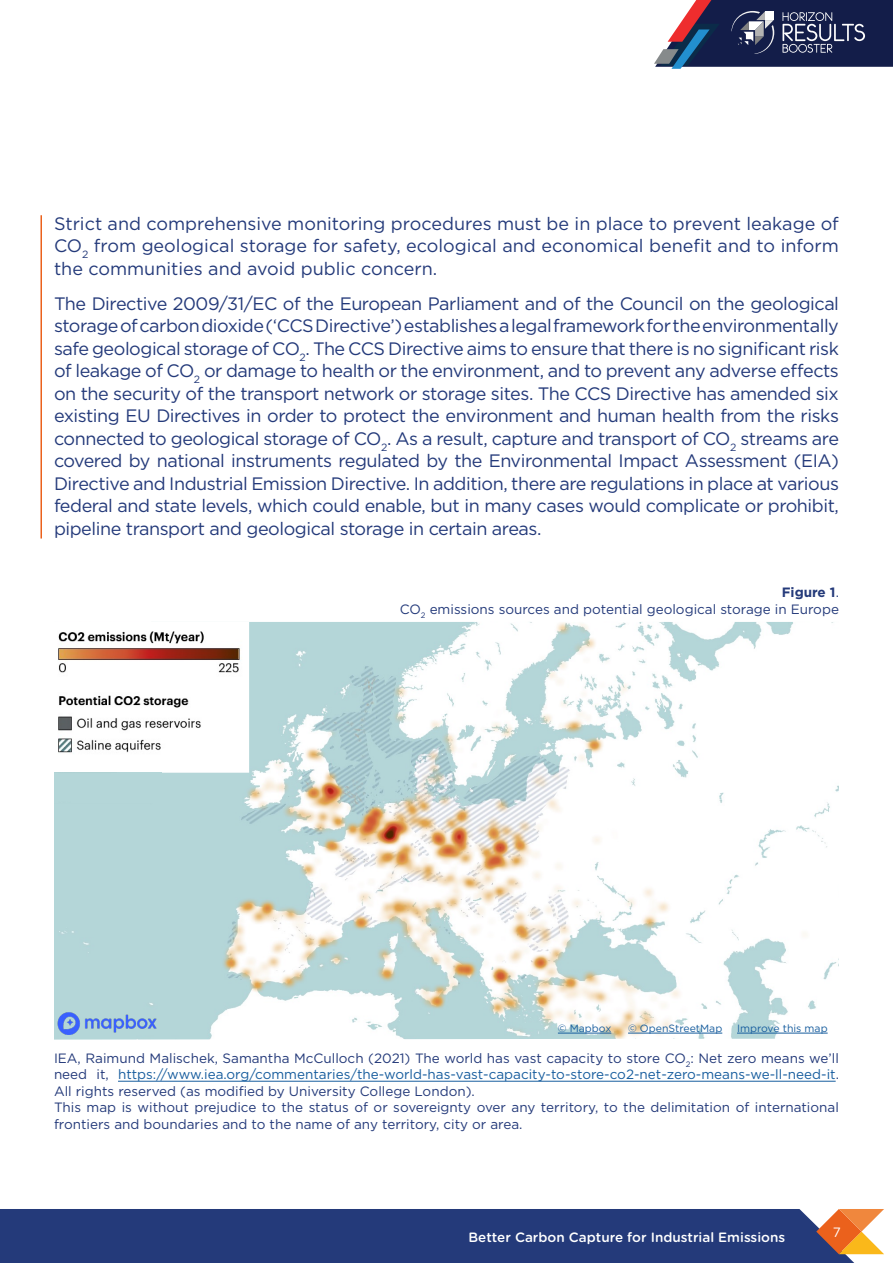
<style>
.page{position:relative;width:893px;height:1263px;background:#fff}
.page>*{position:absolute;margin:0;border:0;box-sizing:border-box;transform-origin:0 0}
.text{font:18px/22.5px "Gotham";letter-spacing:-.025em;color:#243a7a;text-align:justify}
.footnotes{font:13.5px/16.5px "Gotham";color:#243a7a;text-align:justify}
.t1{font:500 13.5px "Gotham Rounded";color:#fff}
.footnotes-2{font:700 13.5px "Gotham";color:#243a7a}
.t2{font:13.5px "Gotham Rounded";color:#fff}
.footnotes-3{font:10.5px "Gotham";color:#175d9e}
.s1{font-weight:400}
.s2{color:#175d9e}
</style>
<div class="page">
<div style="left:0;top:1209px;width:854px;height:54px;background:#243a7a"></div>
<svg style="left:816px;top:1209px;width:68px;height:45px"></svg>
<svg style="left:654px;top:0;width:239px;height:69px;background:#484b6d"></svg>
<img style="left:54px;top:622px;width:785px;height:417px">
<img style="left:54px;top:622px;width:195px;height:151px">
<div style="left:54px;top:773px;width:107px;height:29px;background:#b4d6d8"></div>
<svg style="left:776px;top:1038px;width:63px;height:1px"></svg>
<hr style="left:118px;top:1081px;width:718px;height:1px;background:#175d9e">
<hr style="left:558px;top:1033px;width:53px;height:1px;background:#175d9e">
<hr style="left:628px;top:1033px;width:94px;height:1px;background:#175d9e">
<hr style="left:737px;top:1033px;width:91px;height:1px;background:#175d9e">
<img style="left:57px;top:1012px;width:99px;height:22px">
<hr style="left:40px;top:215px;width:2px;height:323px;background:#eb611c">
<p class="text" style="left:54px;top:212px;width:786px">Strict and comprehensive monitoring procedures must be in place to prevent leakage of CO<sub>2</sub> from geological storage for safety, ecological and economical benefit and to inform the communities and avoid public concern.</p>
<p class="text" style="left:54px;top:292px;width:786px">The Directive 2009/31/EC of the European Parliament and of the Council on the geological storage of carbon dioxide (‘CCS Directive’) establishes a legal framework for the environmentally safe geological storage of CO<sub>2</sub>. The CCS Directive aims to ensure that there is no significant risk of leakage of CO<sub>2</sub> or damage to health or the environment, and to prevent any adverse effects on the security of the transport network or storage sites. The CCS Directive has amended six existing EU Directives in order to protect the environment and human health from the risks connected to geological storage of CO<sub>2</sub>. As a result, capture and transport of CO<sub>2</sub> streams are covered by national instruments regulated by the Environmental Impact Assessment (EIA)<br>Directive and Industrial Emission Directive. In addition, there are regulations in place at various federal and state levels, which could enable, but in many cases would complicate or prohibit, pipeline transport and geological storage in certain areas.</p>
<p class="footnotes-2" style="left:782px;top:585px;width:59px">Figure 1<span class="s1">.</span></p>
<p class="footnotes" style="left:400px;top:600px;width:441px">CO<sub>2</sub> emissions sources and potential geological storage in Europe</p>
<p class="footnotes-3" style="left:558px;top:1021px;width:55px">© Mapbox</p>
<p class="footnotes-3" style="left:628px;top:1021px;width:96px">© OpenStreetMap</p>
<p class="footnotes-3" style="left:737px;top:1021px;width:92px">Improve this map</p>
<p class="footnotes" style="left:54px;top:1049px;width:786px">IEA, Raimund Malischek, Samantha McCulloch (2021) The world has vast capacity to store CO<sub>2</sub>: Net zero means we’ll need it, <span class="s2">https://www.iea.org/commentaries/the-world-has-vast-capacity-to-store-co2-net-zero-means-we-ll-need-it</span>.<br>All rights reserved (as modified by University College London).</p>
<p class="footnotes" style="left:54px;top:1099px;width:786px">This map is without prejudice to the status of or sovereignty over any territory, to the delimitation of international frontiers and boundaries and to the name of any territory, city or area.</p>
<p class="t1" style="left:468px;top:1227px;width:318px">Better Carbon Capture for Industrial Emissions</p>
<p class="t2" style="left:833px;top:1223px;width:10px">7</p>
</div>
